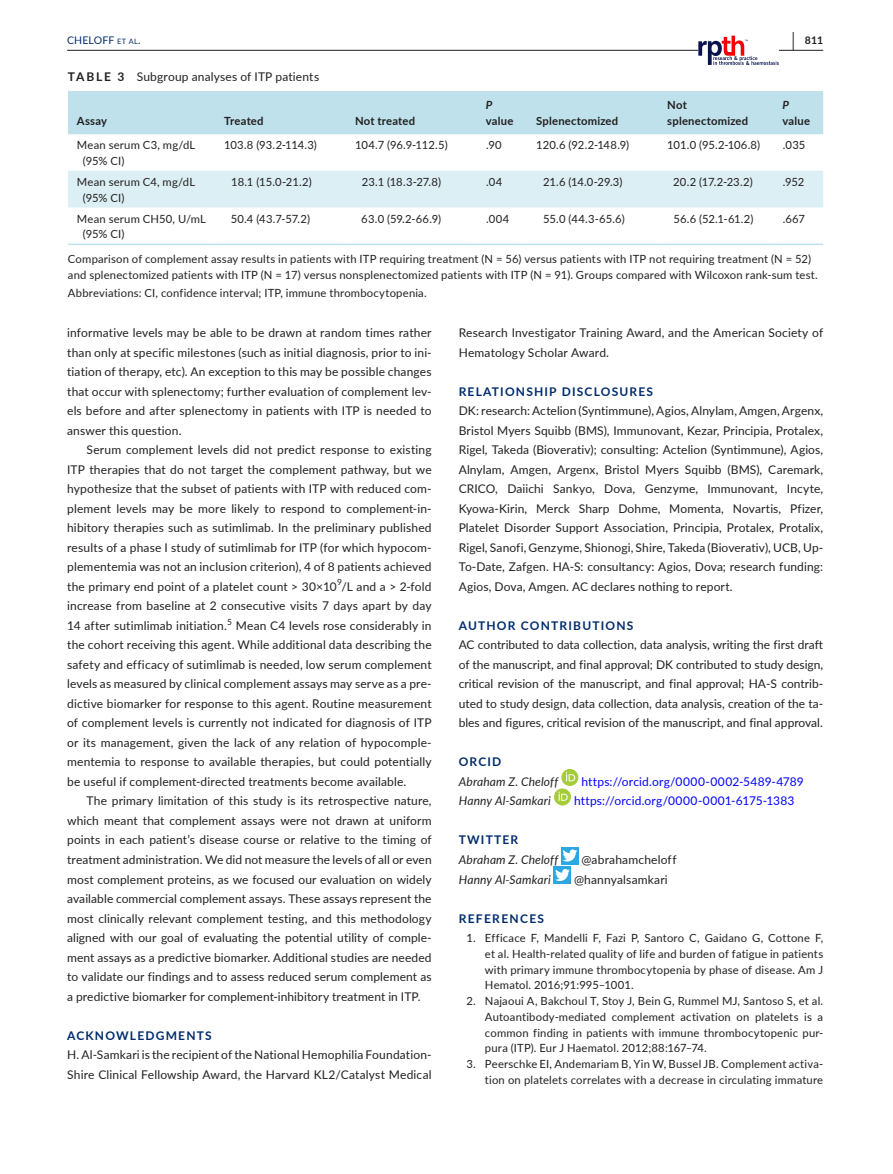
<style>
.page{position:relative;width:893px;height:1174px;background:#fff}
.page>*{position:absolute;margin:0;border:0;box-sizing:border-box;transform-origin:0 0}
.t1{font:700 19.5px "Lato";color:#231f20;scale:.48 1}
.t2{font:12px/19.5px "Lato";letter-spacing:.015em;color:#231f20;text-align:justify}
.t3{font:700 12px "Lato";letter-spacing:.1em;color:#002c6b}
.t4{font:12px "Lato";letter-spacing:.015em;color:#00f}
.t5{font:italic 12px "Lato";letter-spacing:.015em;color:#231f20}
.t6{font:11.25px/15.8px "Lato";letter-spacing:.015em;color:#231f20}
.t7{font:700 11.25px/15.8px "Lato";letter-spacing:.02em;color:#231f20}
.t8{font:italic 700 11.25px "Lato";color:#231f20}
.t9{font:10.5px "Lato";letter-spacing:.01em;color:#002c6b}
.t10{font:700 10.5px "Lato";color:#231f20}
.t11{font:8.4px "Lato";color:#231f20}
.s1{font-size:7.35px}
.s2{font-weight:700}
</style>
<div class="page">
<hr style="left:67px;top:50px;width:756px;height:1px;background:#231f20">
<svg style="left:698px;top:36px;width:81px;height:29px"></svg>
<svg style="left:561px;top:769px;width:17px;height:17px"></svg>
<svg style="left:566px;top:772px;width:9px;height:9px"></svg>
<div style="left:554px;top:788px;width:17px;height:17px;background:#a5cd39;border-radius:50%"></div>
<svg style="left:558px;top:791px;width:10px;height:10px"></svg>
<div style="left:561px;top:847px;width:17px;height:17px;background:#2da7df"></div>
<svg style="left:562px;top:849px;width:15px;height:12px"></svg>
<div style="left:554px;top:866px;width:17px;height:17px;background:#2da7df"></div>
<svg style="left:555px;top:869px;width:15px;height:12px"></svg>
<div style="left:68px;top:91px;width:755px;height:43px;background:#bee1eb"></div>
<div style="left:68px;top:171px;width:755px;height:36px;background:#dceff4"></div>
<hr style="left:68px;top:244px;width:147px;height:1px;background:#bee1eb">
<hr style="left:215px;top:244px;width:131px;height:1px;background:#bee1eb">
<hr style="left:346px;top:244px;width:131px;height:1px;background:#bee1eb">
<hr style="left:477px;top:244px;width:50px;height:1px;background:#bee1eb">
<hr style="left:527px;top:244px;width:131px;height:1px;background:#bee1eb">
<hr style="left:658px;top:244px;width:115px;height:1px;background:#bee1eb">
<hr style="left:773px;top:244px;width:50px;height:1px;background:#bee1eb">
<h1 class="t1" style="left:792px;top:25px;width:7px">|</h1>
<p class="t9" style="left:67px;top:33px;width:75px">CHELOFF <span class="s1">et al</span>.</p>
<p class="t10" style="left:805px;top:33px;width:20px">811</p>
<p class="t2" style="left:68px;top:67px;width:253px"><span class="s2">TABLE 3</span> Subgroup analyses of ITP patients</p>
<p class="t7" style="left:77px;top:113px;width:32px">Assay</p>
<p class="t7" style="left:224px;top:113px;width:41px">Treated</p>
<p class="t7" style="left:355px;top:113px;width:62px">Not treated</p>
<p class="t8" style="left:486px;top:97px;width:8px">P</p>
<p class="t7" style="left:486px;top:113px;width:29px">value</p>
<p class="t7" style="left:536px;top:113px;width:84px">Splenectomized</p>
<p class="t7" style="left:667px;top:97px;width:82px">Not splenectomized</p>
<p class="t8" style="left:782px;top:97px;width:8px">P</p>
<p class="t7" style="left:782px;top:113px;width:29px">value</p>
<p class="t6" style="left:83px;top:136px;width:114px;text-indent:-6px">Mean serum C3, mg/dL (95% CI)</p>
<p class="t6" style="left:224px;top:136px;width:94px">103.8 (93.2-114.3)</p>
<p class="t6" style="left:355px;top:136px;width:94px">104.7 (96.9-112.5)</p>
<p class="t6" style="left:486px;top:136px;width:17px">.90</p>
<p class="t6" style="left:536px;top:136px;width:95px">120.6 (92.2-148.9)</p>
<p class="t6" style="left:667px;top:136px;width:94px">101.0 (95.2-106.8)</p>
<p class="t6" style="left:783px;top:136px;width:24px">.035</p>
<p class="t6" style="left:83px;top:173px;width:114px;text-indent:-6px">Mean serum C4, mg/dL (95% CI)</p>
<p class="t6" style="left:231px;top:173px;width:82px">18.1 (15.0-21.2)</p>
<p class="t6" style="left:362px;top:173px;width:81px">23.1 (18.3-27.8)</p>
<p class="t6" style="left:486px;top:173px;width:18px">.04</p>
<p class="t6" style="left:543px;top:173px;width:81px">21.6 (14.0-29.3)</p>
<p class="t6" style="left:673px;top:173px;width:81px">20.2 (17.2-23.2)</p>
<p class="t6" style="left:783px;top:173px;width:23px">.952</p>
<p class="t6" style="left:83px;top:210px;width:125px;text-indent:-6px">Mean serum CH50, U/mL (95% CI)</p>
<p class="t6" style="left:231px;top:210px;width:81px">50.4 (43.7-57.2)</p>
<p class="t6" style="left:361px;top:210px;width:82px">63.0 (59.2-66.9)</p>
<p class="t6" style="left:486px;top:210px;width:25px">.004</p>
<p class="t6" style="left:543px;top:210px;width:83px">55.0 (44.3-65.6)</p>
<p class="t6" style="left:673px;top:210px;width:82px">56.6 (52.1-61.2)</p>
<p class="t6" style="left:783px;top:210px;width:24px">.667</p>
<p class="t6" style="left:68px;top:251px;width:751px">Comparison of complement assay results in patients with ITP requiring treatment (N = 56) versus patients with ITP not requiring treatment (N = 52) and splenectomized patients with ITP (N = 17) versus nonsplenectomized patients with ITP (N = 91). Groups compared with Wilcoxon rank-sum test.</p>
<p class="t6" style="left:68px;top:284px;width:360px">Abbreviations: CI, confidence interval; ITP, immune thrombocytopenia.</p>
<p class="t2" style="left:67px;top:323px;width:366px">informative levels may be able to be drawn at random times rather than only at specific milestones (such as initial diagnosis, prior to ini&shy;tiation of therapy, etc). An exception to this may be possible changes that occur with splenectomy; further evaluation of complement lev&shy;els before and after splenectomy in patients with ITP is needed to answer this question.</p>
<p class="t2" style="left:67px;top:440px;width:366px;text-indent:20px">Serum complement levels did not predict response to existing ITP therapies that do not target the complement pathway, but we hypothesize that the subset of patients with ITP with reduced com&shy;plement levels may be more likely to respond to complement-in&shy;hibitory therapies such as sutimlimab. In the preliminary published results of a phase I study of sutimlimab for ITP (for which hypocom&shy;plementemia was not an inclusion criterion), 4 of 8 patients achieved the primary end point of a platelet count &gt; 30×10 /L and a &gt; 2-fold</p>
<p class="t11" style="left:337px;top:576px;width:6px">9</p>
<p class="t2" style="left:67px;top:596px;width:366px">increase from baseline at 2 consecutive visits 7 days apart by day<br>14 after sutimlimab initiation.</p>
<p class="t11" style="left:227px;top:615px;width:6px">5</p>
<p class="t2" style="left:67px;top:615px;width:366px;text-indent:169px">Mean C4 levels rose considerably in the cohort receiving this agent. While additional data describing the safety and efficacy of sutimlimab is needed, low serum complement levels as measured by clinical complement assays may serve as a pre&shy;dictive biomarker for response to this agent. Routine measurement of complement levels is currently not indicated for diagnosis of ITP or its management, given the lack of any relation of hypocomple&shy;mentemia to response to available therapies, but could potentially be useful if complement-directed treatments become available.</p>
<p class="t2" style="left:67px;top:791px;width:366px;text-indent:20px">The primary limitation of this study is its retrospective nature, which meant that complement assays were not drawn at uniform points in each patient’s disease course or relative to the timing of treatment administration. We did not measure the levels of all or even most complement proteins, as we focused our evaluation on widely available commercial complement assays. These assays represent the most clinically relevant complement testing, and this methodology aligned with our goal of evaluating the potential utility of comple&shy;ment assays as a predictive biomarker. Additional studies are needed to validate our findings and to assess reduced serum complement as a predictive biomarker for complement-inhibitory treatment in ITP.</p>
<p class="t3" style="left:67px;top:1026px;width:146px">ACKNOWLEDGMENTS</p>
<p class="t2" style="left:67px;top:1044px;width:366px">H. Al-Samkari is the recipient of the National Hemophilia Foundation-<br>Shire Clinical Fellowship Award, the Harvard KL2/Catalyst Medical</p>
<p class="t2" style="left:459px;top:323px;width:366px">Research Investigator Training Award, and the American Society of<br>Hematology Scholar Award.</p>
<p class="t3" style="left:459px;top:382px;width:196px">RELATIONSHIP DISCLOSURES</p>
<p class="t2" style="left:459px;top:401px;width:366px">DK: research: Actelion (Syntimmune), Agios, Alnylam, Amgen, Argenx, Bristol Myers Squibb (BMS), Immunovant, Kezar, Principia, Protalex, Rigel, Takeda (Bioverativ); consulting: Actelion (Syntimmune), Agios, Alnylam, Amgen, Argenx, Bristol Myers Squibb (BMS), Caremark, CRICO, Daiichi Sankyo, Dova, Genzyme, Immunovant, Incyte, Kyowa-Kirin, Merck Sharp Dohme, Momenta, Novartis, Pfizer, Platelet Disorder Support Association, Principia, Protalex, Protalix, Rigel, Sanofi, Genzyme, Shionogi, Shire, Takeda (Bioverativ), UCB, Up-To-Date, Zafgen. HA-S: consultancy: Agios, Dova; research funding:<br>Agios, Dova, Amgen. AC declares nothing to report.</p>
<p class="t3" style="left:459px;top:616px;width:176px">AUTHOR CONTRIBUTIONS</p>
<p class="t2" style="left:459px;top:635px;width:366px">AC contributed to data collection, data analysis, writing the first draft of the manuscript, and final approval; DK contributed to study design, critical revision of the manuscript, and final approval; HA-S contrib&shy;uted to study design, data collection, data analysis, creation of the ta&shy;bles and figures, critical revision of the manuscript, and final approval.</p>
<p class="t3" style="left:459px;top:753px;width:44px">ORCID</p>
<p class="t5" style="left:459px;top:773px;width:101px">Abraham Z. Cheloff</p>
<p class="t4" style="left:581px;top:773px;width:224px">https://orcid.org/0000-0002-5489-4789</p>
<p class="t5" style="left:459px;top:792px;width:94px">Hanny Al-Samkari</p>
<p class="t4" style="left:574px;top:792px;width:222px">https://orcid.org/0000-0001-6175-1383</p>
<p class="t3" style="left:459px;top:831px;width:61px">TWITTER</p>
<p class="t5" style="left:459px;top:851px;width:101px">Abraham Z. Cheloff</p>
<p class="t2" style="left:581px;top:849px;width:97px">@abrahamcheloff</p>
<p class="t5" style="left:459px;top:870px;width:94px">Hanny Al-Samkari</p>
<p class="t2" style="left:574px;top:869px;width:95px">@hannyalsamkari</p>
<p class="t3" style="left:459px;top:909px;width:87px">REFERENCES</p>
<p class="t6" style="left:485px;top:929px;width:340px;text-align:justify;text-indent:-18px">1. Efficace F, Mandelli F, Fazi P, Santoro C, Gaidano G, Cottone F, et al. Health-related quality of life and burden of fatigue in patients with primary immune thrombocytopenia by phase of disease. Am J Hematol. 2016;91:995–1001.</p>
<p class="t6" style="left:485px;top:992px;width:340px;text-align:justify;text-indent:-18px">2. Najaoui A, Bakchoul T, Stoy J, Bein G, Rummel MJ, Santoso S, et al.<br>Autoantibody-mediated complement activation on platelets is a common finding in patients with immune thrombocytopenic pur&shy;pura (ITP). Eur J Haematol. 2012;88:167–74.</p>
<p class="t6" style="left:466px;top:1055px;width:358px;text-align:right">3. Peerschke EI, Andemariam B, Yin W, Bussel JB. Complement activa&shy;tion on platelets correlates with a decrease in circulating immature</p>
</div>
